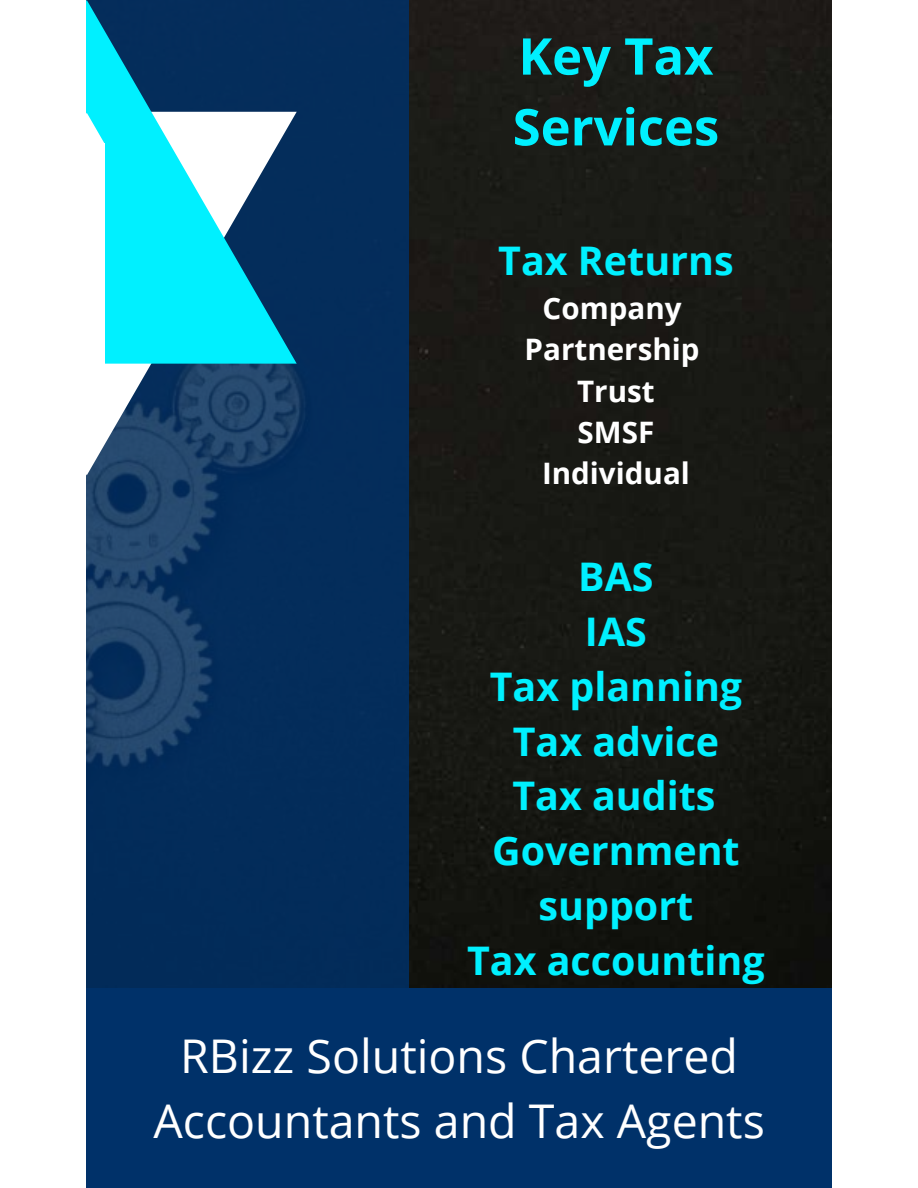
<style>
.page{position:relative;width:918px;height:1188px;background:#fff}
.page>*{position:absolute;margin:0;border:0;box-sizing:border-box;transform-origin:0 0}
.t1{font:700 50.7px/70.8px "Open Sans";color:#00f0ff}
.t2{font:46.5px/64.9px "Open Sans";color:#fff;text-align:center}
.t3{font:700 39.45px/54.9px "Open Sans";color:#00f0ff;text-align:center}
.t4{font:700 29.55px/41.2px "Open Sans";color:#fff;text-align:center}
</style>
<div class="page">
<img style="left:409px;top:0;width:423px;height:988px">
<svg style="left:87px;top:0;width:322px;height:988px;background:#072f5c"></svg>
<svg style="left:87px;top:364px;width:210px;height:111px;fill:#25496e"></svg>
<svg style="left:87px;top:0;width:210px;height:364px;background:#22a2bc"></svg>
<div style="left:87px;top:143px;width:18px;height:221px;background:#fff"></div>
<svg style="left:87px;top:113px;width:18px;height:30px"></svg>
<div style="left:87px;top:988px;width:745px;height:200px;background:#003169"></div>
<p class="t1" style="left:513px;top:20px;width:208px">Key Tax<br>Services</p>
<p class="t3" style="left:498px;top:232px;width:237px">Tax Returns</p>
<p class="t4" style="left:525px;top:287px;width:176px">Company<br>Partnership<br>Trust<br>SMSF<br>Individual</p>
<p class="t3" style="left:467px;top:548px;width:299px">BAS<br>IAS<br>Tax planning<br>Tax advice<br>Tax audits<br>Government support<br>Tax accounting</p>
<p class="t2" style="left:154px;top:1023px;width:613px">RBizz Solutions Chartered<br>Accountants and Tax Agents</p>
</div>
